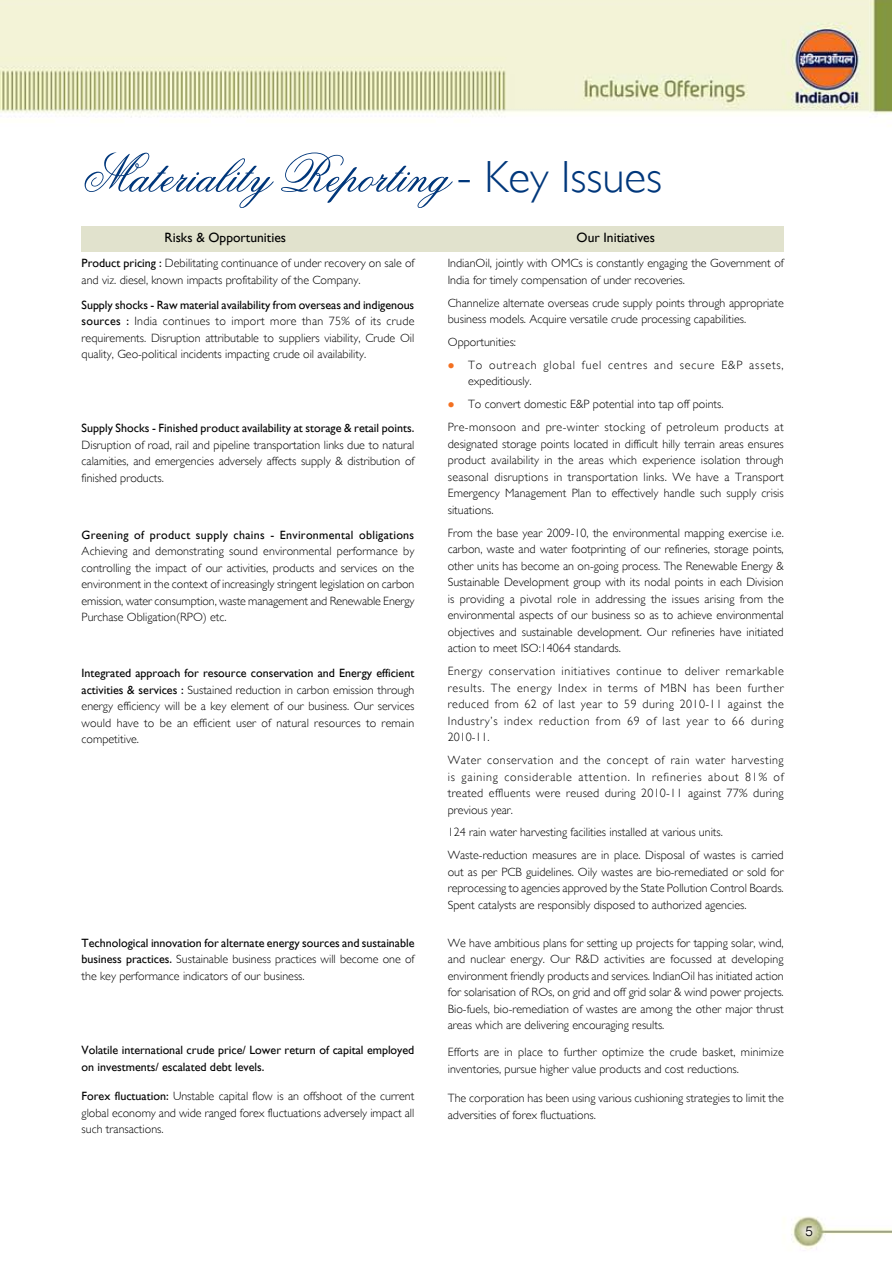
<style>
.page{position:relative;width:892px;height:1273px;background:#fff}
.page>*{position:absolute;margin:0;border:0;box-sizing:border-box;transform-origin:0 0}
.t1{font:54px "Flemish Script BT";color:#00377b}
.t2{font:13.5px "Gill Sans";color:#000}
.t3{font:13.5px "Switzerland Light";color:#000}
.t4{font:300 12px/16.5px "Gill Sans";color:#000;text-align:justify}
.t5{font:300 12px/22.8px "Gill Sans";letter-spacing:.03em;color:#000}
.t6{font:12px/16.5px "Gill Sans";color:#000}
.t7{font:300 12px/16.5px "Gill Sans";letter-spacing:.07em;color:#000}
.s1{font-family:"Gill Sans";font-weight:300;font-size:48px}
.s2{font-family:"Gill Sans";font-weight:300;font-size:45px}
.s3{font-weight:400}
.s4{color:#f37021}
</style>
<div class="page">
<img style="left:0;top:0;width:891px;height:1250px">
<div style="left:81px;top:227px;width:702px;height:25px;background:#e1e2cd"></div>
<p class="t1" style="left:82px;top:141px;width:581px">Materiality Reporting <span class="s1">-</span> <span class="s2">Key Issues</span></p>
<p class="t2" style="left:165px;top:230px;width:123px">Risks &amp; Opportunities</p>
<p class="t4" style="left:82px;top:255px;width:334px"><span class="s3">Product pricing :</span> Debilitating continuance of under recovery on sale of and viz. diesel, known impacts profitability of the Company.</p>
<p class="t4" style="left:82px;top:296px;width:334px"><span class="s3">Supply shocks - Raw material availability from overseas and indigenous sources :</span> India continues to import more than 75% of its crude requirements. Disruption attributable to suppliers viability, Crude Oil quality, Geo-political incidents impacting crude oil availability.</p>
<p class="t2" style="left:576px;top:230px;width:80px">Our Initiatives</p>
<p class="t4" style="left:448px;top:255px;width:337px">IndianOil, jointly with OMCs is constantly engaging the Government of<br>India for timely compensation of under recoveries.</p>
<p class="t4" style="left:448px;top:294px;width:337px">Channelize alternate overseas crude supply points through appropriate business models. Acquire versatile crude processing capabilities.</p>
<p class="t4" style="left:448px;top:334px;width:70px">Opportunities:</p>
<p class="t7" style="left:468px;top:357px;width:317px;text-indent:-20px"><span class="s4">●</span> To outreach global fuel centres and secure E&amp;P assets, expeditiously.</p>
<p class="t5" style="left:448px;top:393px;width:337px"><span class="s4">●</span> To convert domestic E&amp;P potential into tap off points.<br>Pre-monsoon and pre-winter stocking of petroleum products at</p>
<p class="t4" style="left:448px;top:435px;width:337px">designated storage points located in difficult hilly terrain areas ensures product availability in the areas which experience isolation through seasonal disruptions in transportation links. We have a Transport Emergency Management Plan to effectively handle such supply crisis situations.</p>
<p class="t4" style="left:448px;top:524px;width:337px">From the base year 2009-10, the environmental mapping exercise i.e. carbon, waste and water footprinting of our refineries, storage points, other units has become an on-going process. The Renewable Energy &amp; Sustainable Development group with its nodal points in each Division is providing a pivotal role in addressing the issues arising from the environmental aspects of our business so as to achieve environmental objectives and sustainable development. Our refineries have initiated action to meet ISO:14064 standards.</p>
<p class="t4" style="left:448px;top:663px;width:337px">Energy conservation initiatives continue to deliver remarkable results. The energy Index in terms of MBN has been further reduced from 62 of last year to 59 during 2010-11 against the Industry’s index reduction from 69 of last year to 66 during 2010-11.</p>
<p class="t4" style="left:448px;top:752px;width:337px">Water conservation and the concept of rain water harvesting is gaining considerable attention. In refineries about 81% of treated effluents were reused during 2010-11 against 77% during previous year.</p>
<p class="t4" style="left:448px;top:821px;width:337px;line-height:22.8px">124 rain water harvesting facilities installed at various units.<br>Waste-reduction measures are in place. Disposal of wastes is carried</p>
<p class="t4" style="left:448px;top:863px;width:337px">out as per PCB guidelines. Oily wastes are bio-remediated or sold for reprocessing to agencies approved by the State Pollution Control Boards.<br>Spent catalysts are responsibly disposed to authorized agencies.</p>
<p class="t4" style="left:448px;top:934px;width:337px">We have ambitious plans for setting up projects for tapping solar, wind, and nuclear energy. Our R&amp;D activities are focussed at developing environment friendly products and services. IndianOil has initiated action for solarisation of ROs, on grid and off grid solar &amp; wind power projects.<br>Bio-fuels, bio-remediation of wastes are among the other major thrust areas which are delivering encouraging results.</p>
<p class="t4" style="left:448px;top:1044px;width:337px">Efforts are in place to further optimize the crude basket, minimize inventories, pursue higher value products and cost reductions.</p>
<p class="t4" style="left:448px;top:1089px;width:337px">The corporation has been using various cushioning strategies to limit the adversities of forex fluctuations.</p>
<p class="t4" style="left:82px;top:420px;width:334px"><span class="s3">Supply Shocks - Finished product availability at storage &amp; retail points.<br></span>Disruption of road, rail and pipeline transportation links due to natural calamities, and emergencies adversely affects supply &amp; distribution of finished products.</p>
<p class="t4" style="left:82px;top:526px;width:334px"><span class="s3">Greening of product supply chains - Environmental obligations </span>Achieving and demonstrating sound environmental performance by controlling the impact of our activities, products and services on the environment in the context of increasingly stringent legislation on carbon emission, water consumption, waste management and Renewable Energy Purchase Obligation(RPO) etc.</p>
<p class="t4" style="left:82px;top:665px;width:334px"><span class="s3">Integrated approach for resource conservation and Energy efficient activities &amp; services :</span> Sustained reduction in carbon emission through energy efficiency will be a key element of our business. Our services would have to be an efficient user of natural resources to remain competitive.</p>
<p class="t4" style="left:82px;top:934px;width:334px"><span class="s3">Technological innovation for alternate energy sources and sustainable business practices.</span> Sustainable business practices will become one of the key performance indicators of our business.</p>
<p class="t6" style="left:82px;top:1042px;width:334px">Volatile international crude price/ Lower return of capital employed on investments/ escalated debt levels.</p>
<p class="t4" style="left:82px;top:1087px;width:334px"><span class="s3">Forex fluctuation:</span> Unstable capital flow is an offshoot of the current global economy and wide ranged forex fluctuations adversely impact all such transactions.</p>
<p class="t3" style="left:805px;top:1222px;width:9px">5</p>
</div>
